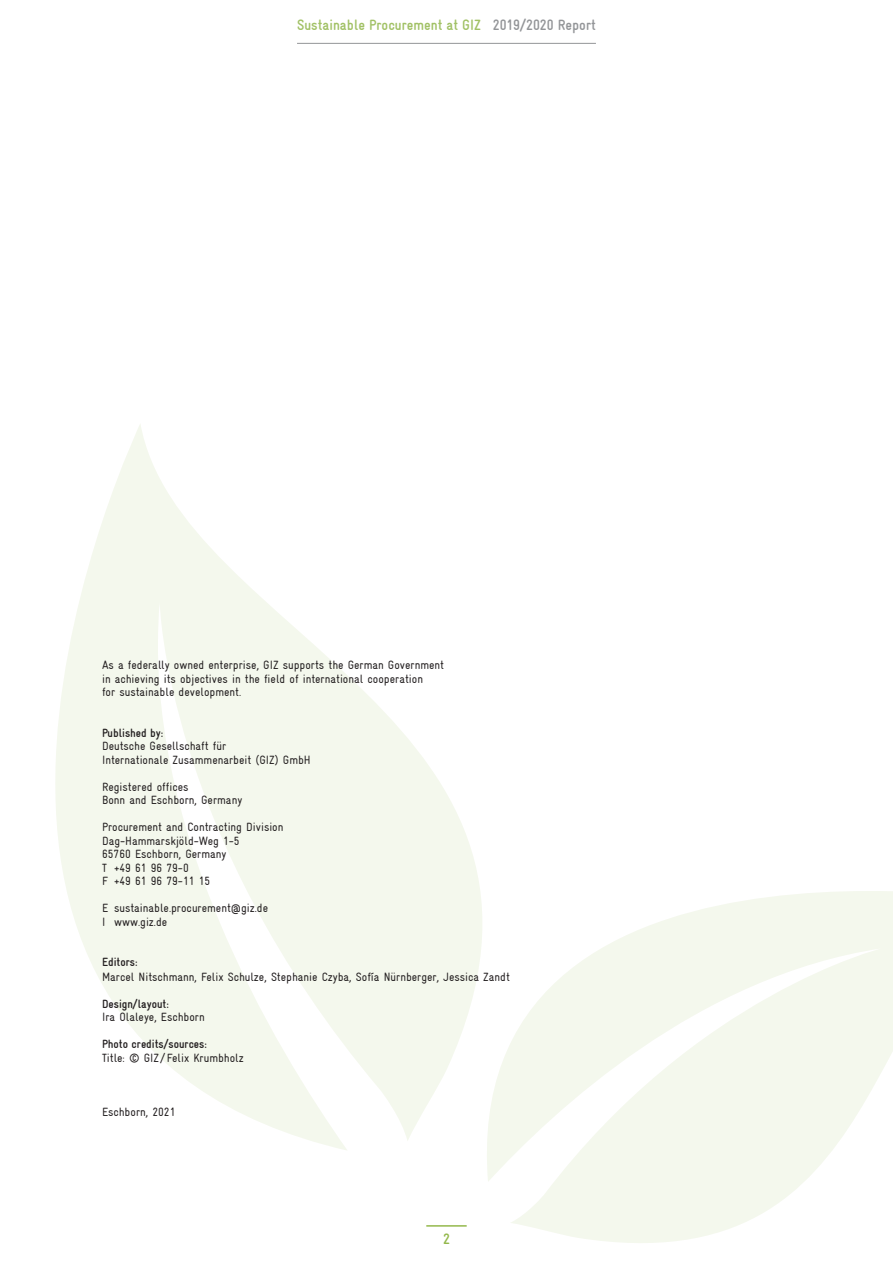
<style>
.page{position:relative;width:893px;height:1263px;background:#fff}
.page>*{position:absolute;margin:0;border:0;box-sizing:border-box;transform-origin:0 0}
.t1{font:700 condensed 15px "Gravur";color:#a1c165}
.t2{font:700 condensed 15px "Gravur";color:#93b84b}
.t3{font:condensed 12px/13.5px "Gravur";color:#231f20}
.t4{font:700 condensed 12px "Gravur";color:#231f20}
.s1{color:#939598}
</style>
<div class="page">
<hr style="left:297px;top:43px;width:299px;height:1px;background:#939598">
<hr style="left:426px;top:1225px;width:41px;height:1px;background:#93b84b">
<svg style="left:55px;top:424px;width:403px;height:726px;fill:#f4f8ed"></svg>
<svg style="left:458px;top:817px;width:435px;height:426px;fill:#f4f8ed"></svg>
<p class="t1" style="left:297px;top:17px;width:300px">Sustainable Procurement at GIZ <span class="s1">2019/2020 Report</span></p>
<p class="t3" style="left:102px;top:658px;width:344px">As a federally owned enterprise, GIZ supports the German Government in achieving its objectives in the field of international cooperation<br>for sustainable development.</p>
<p class="t4" style="left:102px;top:726px;width:63px">Published by:</p>
<p class="t3" style="left:102px;top:739px;width:210px">Deutsche Gesellschaft für<br>Internationale Zusammenarbeit (GIZ) GmbH</p>
<p class="t3" style="left:102px;top:780px;width:142px">Registered offices<br>Bonn and Eschborn, Germany</p>
<p class="t3" style="left:102px;top:820px;width:183px">Procurement and Contracting Division<br>Dag-Hammarskjöld-Weg 1-5<br>65760 Eschborn, Germany<br>T +49 61 96 79-0<br>F +49 61 96 79-11 15</p>
<p class="t3" style="left:102px;top:901px;width:168px">E sustainable.procurement@giz.de<br>I www.giz.de</p>
<p class="t4" style="left:102px;top:955px;width:37px">Editors:</p>
<p class="t3" style="left:102px;top:970px;width:409px">Marcel Nitschmann, Felix Schulze, Stephanie Czyba, Sofía Nürnberger, Jessica Zandt</p>
<p class="t4" style="left:102px;top:997px;width:68px">Design/layout:</p>
<p class="t3" style="left:102px;top:1010px;width:104px">Ira Olaleye, Eschborn</p>
<p class="t4" style="left:102px;top:1037px;width:106px">Photo credits/sources:</p>
<p class="t3" style="left:102px;top:1051px;width:143px">Title: © GIZ / Felix Krumbholz</p>
<p class="t3" style="left:102px;top:1105px;width:75px">Eschborn, 2021</p>
<p class="t2" style="left:443px;top:1230px;width:8px">2</p>
</div>
